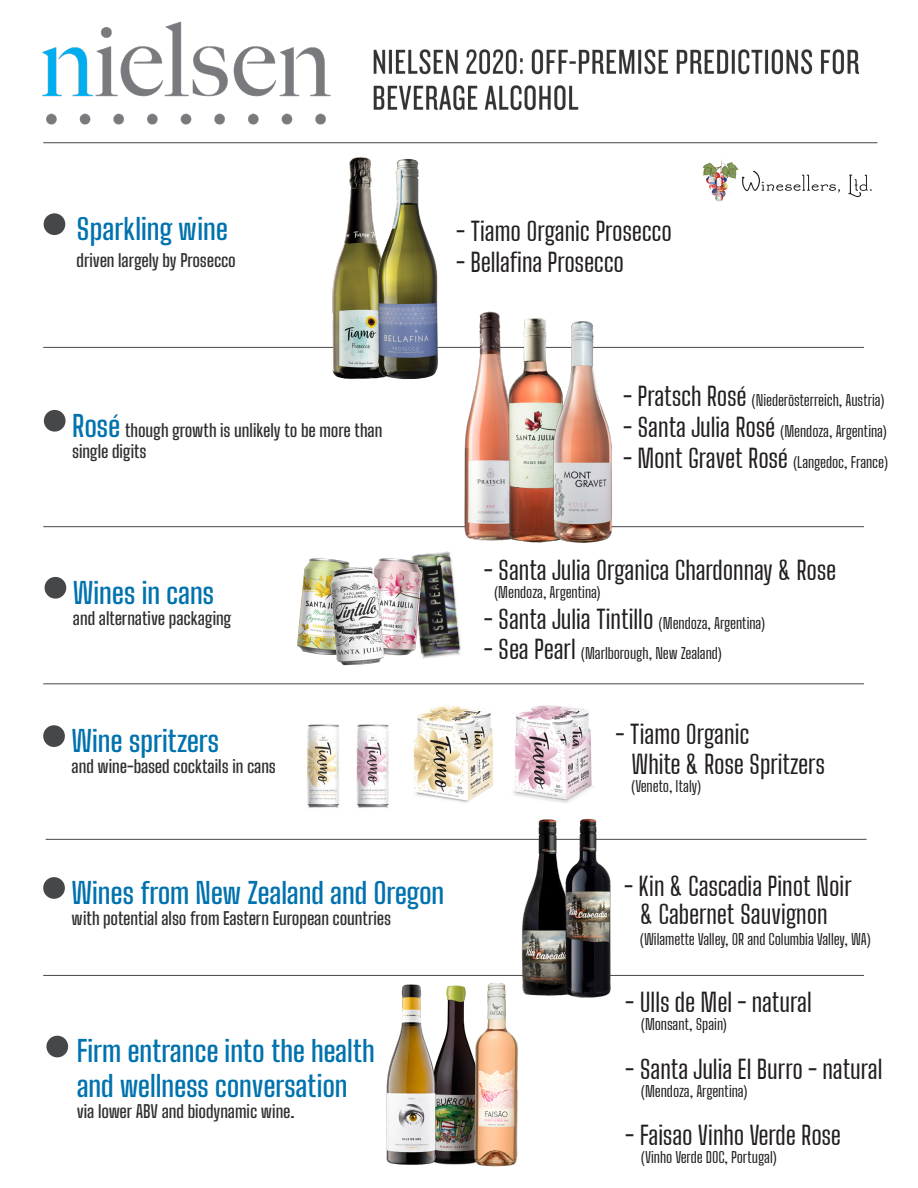
<style>
.page{position:relative;width:918px;height:1188px;background:#fff}
.page>*{position:absolute;margin:0;border:0;box-sizing:border-box;transform-origin:0 0}
.t1{font:600 28.95px "Big Shoulders Text";letter-spacing:-.005em;color:#0072ae}
.t2{font:25.5px "Big Shoulders Text";letter-spacing:-.005em;color:#231f20}
.t3{font:600 17.4px/20.9px "Big Shoulders Text";letter-spacing:-.005em;color:#312f30}
.t4{font:15px "Big Shoulders Text";letter-spacing:-.005em;color:#231f20}
.s1{font-size:28.95px;color:#0072ae}
.s2{font-size:25.5px}
.s3{font-size:15px}
</style>
<div class="page">
<img style="left:446px;top:985px;width:24px;height:180px">
<hr style="left:43px;top:347px;width:821px;height:1px;background:#464748">
<hr style="left:43px;top:975px;width:821px;height:1px;background:#464748">
<hr style="left:46px;top:839px;width:821px;height:1px;background:#464748">
<hr style="left:43px;top:526px;width:821px;height:1px;background:#464748">
<img style="left:396px;top:683px;width:218px;height:120px">
<img style="left:747px;top:143px;width:23px;height:28px">
<img style="left:695px;top:143px;width:52px;height:59px">
<svg style="left:742px;top:171px;width:98px;height:22px"></svg>
<svg style="left:848px;top:175px;width:24px;height:22px"></svg>
<img style="left:42px;top:21px;width:289px;height:103px">
<img style="left:373px;top:49px;width:487px;height:62px">
<div style="left:44px;top:410px;width:22px;height:22px;background:#464748;border-radius:50%"></div>
<div style="left:43px;top:877px;width:22px;height:22px;background:#464748;border-radius:50%"></div>
<div style="left:45px;top:577px;width:21px;height:22px;background:#464748;border-radius:50%"></div>
<div style="left:43px;top:725px;width:22px;height:22px;background:#464748;border-radius:50%"></div>
<div style="left:46px;top:1036px;width:22px;height:21px;background:#464748;border-radius:50%"></div>
<div style="left:44px;top:213px;width:21px;height:22px;background:#464748;border-radius:50%"></div>
<img style="left:328px;top:157px;width:44px;height:222px">
<img style="left:372px;top:158px;width:71px;height:222px">
<img style="left:456px;top:311px;width:41px;height:230px">
<img style="left:497px;top:313px;width:49px;height:230px">
<img style="left:546px;top:321px;width:72px;height:222px">
<img style="left:513px;top:819px;width:41px;height:177px">
<img style="left:354px;top:974px;width:92px;height:191px">
<img style="left:429px;top:551px;width:32px;height:107px">
<img style="left:297px;top:553px;width:132px;height:113px">
<img style="left:307px;top:687px;width:101px;height:121px">
<hr style="left:43px;top:684px;width:821px;height:1px;background:#464748">
<hr style="left:43px;top:142px;width:835px;height:1px;background:#464748">
<img style="left:554px;top:818px;width:67px;height:180px">
<img style="left:470px;top:980px;width:52px;height:187px">
<p class="t1" style="left:77px;top:209px;width:153px">Sparkling wine</p>
<p class="t3" style="left:77px;top:250px;width:161px">driven largely by Prosecco</p>
<p class="t2" style="left:456px;top:214px;width:217px">- Tiamo Organic Prosecco</p>
<p class="t2" style="left:456px;top:245px;width:170px">- Bellafina Prosecco</p>
<p class="t3" style="left:72px;top:420px;width:312px"><span class="s1">Rosé</span> though growth is unlikely to be more than single digits</p>
<p class="t1" style="left:73px;top:573px;width:143px">Wines in cans</p>
<p class="t3" style="left:73px;top:608px;width:160px">and alternative packaging</p>
<p class="t1" style="left:72px;top:721px;width:149px">Wine spritzers</p>
<p class="t3" style="left:72px;top:756px;width:206px">and wine-based cocktails in cans</p>
<p class="t1" style="left:72px;top:873px;width:374px">Wines from New Zealand and Oregon</p>
<p class="t3" style="left:72px;top:908px;width:321px">with potential also from Eastern European countries</p>
<p class="t1" style="left:77px;top:1032px;width:300px">Firm entrance into the health</p>
<p class="t1" style="left:77px;top:1066px;width:273px">and wellness conversation</p>
<p class="t3" style="left:77px;top:1101px;width:220px">via lower ABV and biodynamic wine.</p>
<p class="t4" style="left:623px;top:391px;width:263px"><span class="s2">- Pratsch Rosé</span> (Niederösterreich, Austria)</p>
<p class="t4" style="left:623px;top:421px;width:265px"><span class="s2">- Santa Julia Rosé</span> (Mendoza, Argentina)</p>
<p class="t4" style="left:623px;top:452px;width:266px"><span class="s2">- Mont Gravet Rosé</span> (Langedoc, France)</p>
<p class="t2" style="left:484px;top:554px;width:354px">- Santa Julia Organica Chardonnay &amp; Rose</p>
<p class="t4" style="left:494px;top:583px;width:108px">(Mendoza, Argentina)</p>
<p class="t2" style="left:484px;top:602px;width:283px">- Santa Julia Tintillo <span class="s3">(Mendoza, Argentina)</span></p>
<p class="t4" style="left:484px;top:644px;width:239px"><span class="s2">- Sea Pearl</span> (Marlborough, New Zealand)</p>
<p class="t2" style="left:616px;top:717px;width:135px">- Tiamo Organic</p>
<p class="t2" style="left:631px;top:748px;width:195px">White &amp; Rose Spritzers</p>
<p class="t4" style="left:631px;top:777px;width:71px">(Veneto, Italy)</p>
<p class="t2" style="left:624px;top:869px;width:229px">- Kin &amp; Cascadia Pinot Noir</p>
<p class="t2" style="left:640px;top:897px;width:189px">&amp; Cabernet Sauvignon</p>
<p class="t4" style="left:640px;top:929px;width:232px">(Wilamette Valley, OR and Columbia Valley, WA)</p>
<p class="t2" style="left:625px;top:986px;width:188px">- Ulls de Mel - natural</p>
<p class="t4" style="left:641px;top:1015px;width:87px">(Monsant, Spain)</p>
<p class="t2" style="left:625px;top:1052px;width:259px">- Santa Julia El Burro - natural</p>
<p class="t4" style="left:641px;top:1081px;width:108px">(Mendoza, Argentina)</p>
<p class="t2" style="left:625px;top:1119px;width:217px">- Faisao Vinho Verde Rose</p>
<p class="t4" style="left:641px;top:1148px;width:137px">(Vinho Verde DOC, Portugal)</p>
</div>
